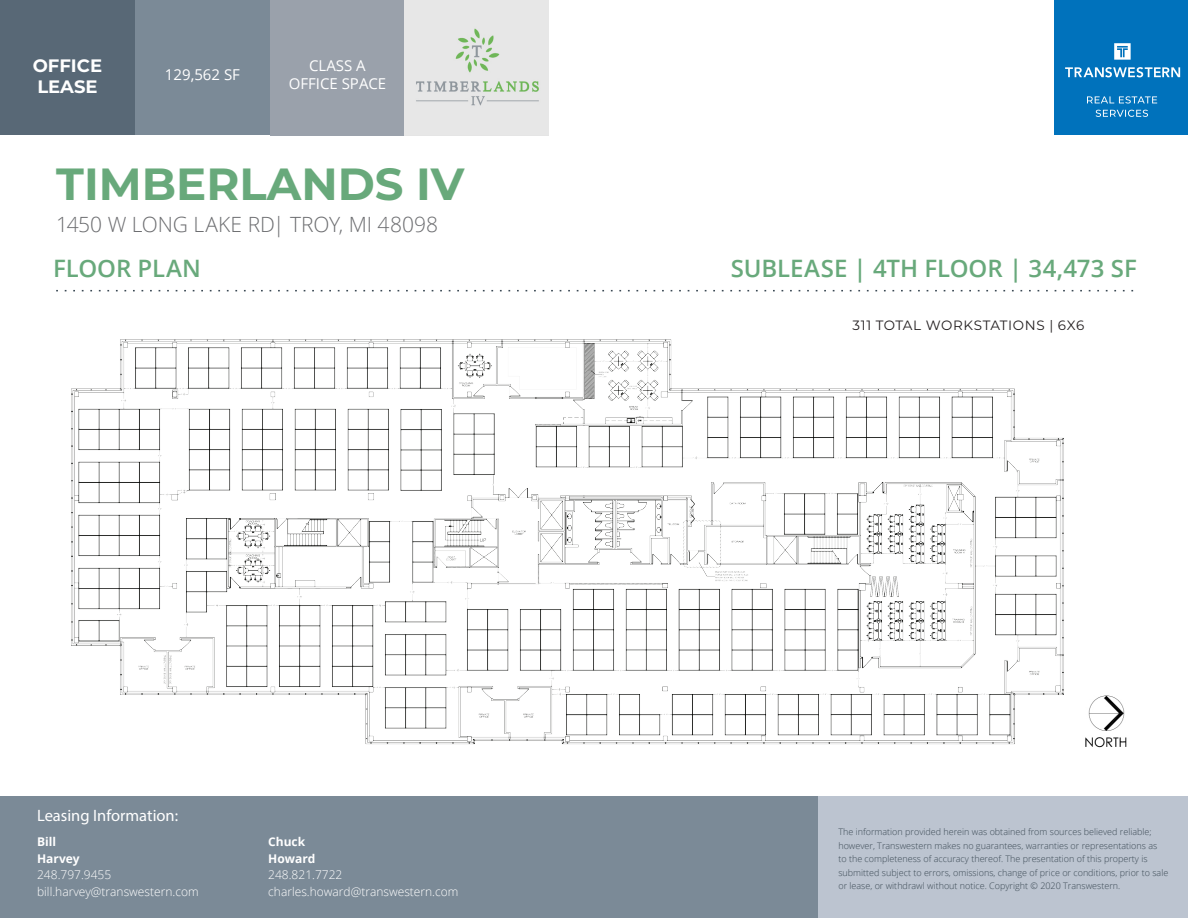
<style>
.page{position:relative;width:1188px;height:918px;background:#fff}
.page>*{position:absolute;margin:0;border:0;box-sizing:border-box;transform-origin:0 0}
.H1{font:700 45px "Montserrat";color:#68a97b}
.Header_Right{font:600 24px "Open Sans";letter-spacing:-.005em;color:#68a97b}
.Title_SUB_Address{font:300 21px "Open Sans";color:#6c6d70}
.Main_Header_Box{font:700 18px/21.6px "Montserrat";color:#fff}
.H3-White{font:16.5px "Myriad Pro";color:#fff}
.Secondary_Header_Box{font:15px/18px "Open Sans";color:#fff;text-align:center}
.Header_Right-2{font:13.5px "Montserrat";letter-spacing:.045em;color:#231f20}
.Broker_Contact_Info{font:300 12px "Open Sans";color:#fff}
.Broker_Name{font:700 12px "Open Sans";color:#fff}
.Legal{font:300 9px/13.5px "Open Sans";color:#3c4a55}
</style>
<div class="page">
<svg style="left:56px;top:290px;width:1077px;height:1px"></svg>
<div style="left:0;top:796px;width:819px;height:122px;background:#7b8a97"></div>
<div style="left:819px;top:796px;width:369px;height:122px;background:#bcc4d0"></div>
<div style="left:1054px;top:0;width:134px;height:135px;background:#0072bc"></div>
<svg style="left:1096px;top:110px;width:52px;height:7px"></svg>
<svg style="left:1087px;top:96px;width:70px;height:8px"></svg>
<svg style="left:1065px;top:67px;width:115px;height:10px"></svg>
<svg style="left:1114px;top:43px;width:17px;height:17px"></svg>
<div style="left:0;top:0;width:135px;height:135px;background:#586876"></div>
<div style="left:135px;top:0;width:135px;height:135px;background:#7b8a97"></div>
<div style="left:270px;top:0;width:135px;height:136px;background:#9aa1ab"></div>
<img style="left:405px;top:0;width:143px;height:136px">
<img style="left:1085px;top:695px;width:42px;height:53px">
<img style="left:71px;top:339px;width:993px;height:405px">
<div style="left:741px;top:338px;width:203px;height:31px;background:#fff"></div>
<p class="Main_Header_Box" style="left:33px;top:54px;width:71px">OFFICE<br>LEASE</p>
<p class="Secondary_Header_Box" style="left:165px;top:65px;width:77px">129,562 SF</p>
<p class="Secondary_Header_Box" style="left:289px;top:56px;width:99px">CLASS A<br>OFFICE SPACE</p>
<p class="H1" style="left:56px;top:151px;width:410px">TIMBERLANDS IV</p>
<p class="Title_SUB_Address" style="left:56px;top:210px;width:383px">1450 W LONG LAKE RD| TROY, MI 48098</p>
<p class="Header_Right" style="left:53px;top:252px;width:149px">FLOOR PLAN</p>
<p class="Header_Right" style="left:731px;top:252px;width:408px">SUBLEASE | 4TH FLOOR | 34,473 SF</p>
<p class="H3-White" style="left:37px;top:806px;width:143px">Leasing Information:</p>
<p class="Broker_Name" style="left:37px;top:833px;width:21px">Bill</p>
<p class="Broker_Name" style="left:37px;top:850px;width:44px">Harvey</p>
<p class="Broker_Contact_Info" style="left:37px;top:867px;width:76px">248.797.9455</p>
<p class="Broker_Contact_Info" style="left:37px;top:883px;width:163px">bill.harvey@transwestern.com</p>
<p class="Broker_Name" style="left:268px;top:833px;width:39px">Chuck</p>
<p class="Broker_Name" style="left:268px;top:850px;width:49px">Howard</p>
<p class="Broker_Contact_Info" style="left:268px;top:867px;width:76px">248.821.7722</p>
<p class="Broker_Contact_Info" style="left:268px;top:883px;width:192px">charles.howard@transwestern.com</p>
<p class="Header_Right-2" style="left:852px;top:316px;width:233px">311 TOTAL WORKSTATIONS | 6X6</p>
<p class="Legal" style="left:838px;top:825px;width:331px">The information provided herein was obtained from sources believed reliable; however, Transwestern makes no guarantees, warranties or representations as<br>to the completeness of accuracy thereof. The presentation of this property is submitted subject to errors, omissions, change of price or conditions, prior to sale or lease, or withdrawl without notice. Copyright © 2020 Transwestern.</p>
</div>
